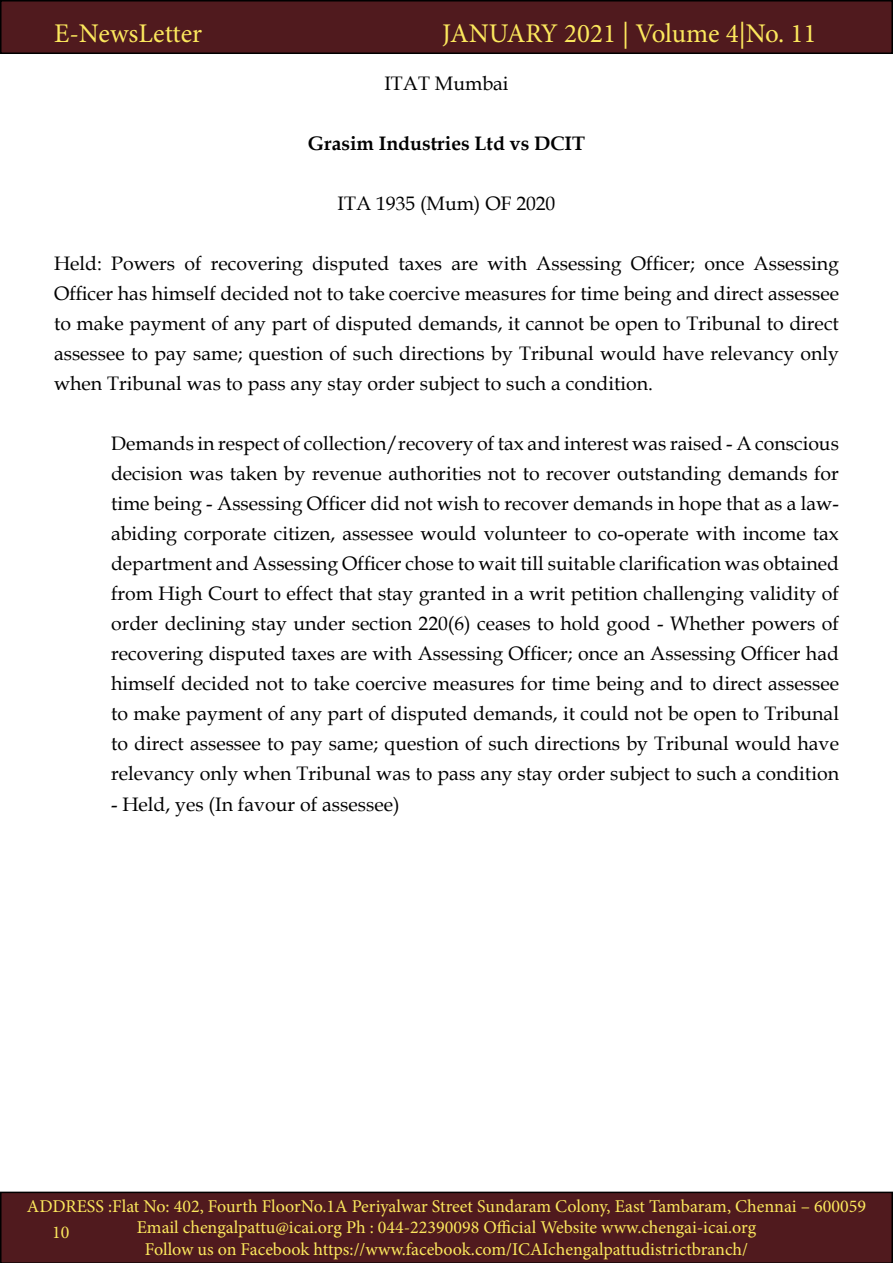
<style>
.page{position:relative;width:893px;height:1263px;background:#fff}
.page>*{position:absolute;margin:0;border:0;box-sizing:border-box;transform-origin:0 0}
.t1{font:27px "Minion Pro";color:#fce85d}
.t2{font:19.5px/30px "Book Antiqua";color:#000;text-align:justify}
.t3{font:700 19.5px "Book Antiqua";color:#000}
.t4{font:18px/21.6px "Minion Pro";color:#fce85d;text-align:center}
</style>
<div class="page">
<div style="left:1px;top:1px;width:891px;height:52px;background:#501a1e"></div>
<div style="left:0;top:0;width:893px;height:54px;border:2px solid #000"></div>
<div style="left:0;top:1191px;width:893px;height:72px;background:#501a1e"></div>
<h1 class="t1" style="left:54px;top:15px;width:150px">E-NewsLetter</h1>
<h1 class="t1" style="left:442px;top:15px;width:376px">JANUARY 2021 | Volume 4|No. 11</h1>
<p class="t2" style="left:384px;top:68px;width:126px">ITAT Mumbai</p>
<p class="t3" style="left:308px;top:130px;width:279px">Grasim Industries Ltd vs DCIT</p>
<p class="t2" style="left:338px;top:188px;width:219px">ITA 1935 (Mum) OF 2020</p>
<p class="t2" style="left:54px;top:248px;width:786px">Held: Powers of recovering disputed taxes are with Assessing Officer; once Assessing Officer has himself decided not to take coercive measures for time being and direct assessee to make payment of any part of disputed demands, it cannot be open to Tribunal to direct assessee to pay same; question of such directions by Tribunal would have relevancy only when Tribunal was to pass any stay order subject to such a condition.</p>
<p class="t2" style="left:111px;top:428px;width:729px">Demands in respect of collection/recovery of tax and interest was raised - A conscious decision was taken by revenue authorities not to recover outstanding demands for time being - Assessing Officer did not wish to recover demands in hope that as a law&shy;abiding corporate citizen, assessee would volunteer to co-operate with income tax department and Assessing Officer chose to wait till suitable clarification was obtained from High Court to effect that stay granted in a writ petition challenging validity of order declining stay under section 220(6) ceases to hold good - Whether powers of recovering disputed taxes are with Assessing Officer; once an Assessing Officer had himself decided not to take coercive measures for time being and to direct assessee to make payment of any part of disputed demands, it could not be open to Tribunal to direct assessee to pay same; question of such directions by Tribunal would have relevancy only when Tribunal was to pass any stay order subject to such a condition</p>
<p class="t2" style="left:111px;top:789px;width:290px">- Held, yes (In favour of assessee)</p>
<p class="t4" style="left:27px;top:1195px;width:840px">ADDRESS :Flat No: 402, Fourth FloorNo.1A Periyalwar Street Sundaram Colony, East Tambaram, Chennai – 600059<br>Email chengalpattu@icai.org Ph : 044-22390098 Official Website www.chengai-icai.org<br>Follow us on Facebook https://www.facebook.com/ICAIchengalpattudistrictbranch/</p>
<p class="t4" style="left:52px;top:1221px;width:19px">10</p>
</div>
